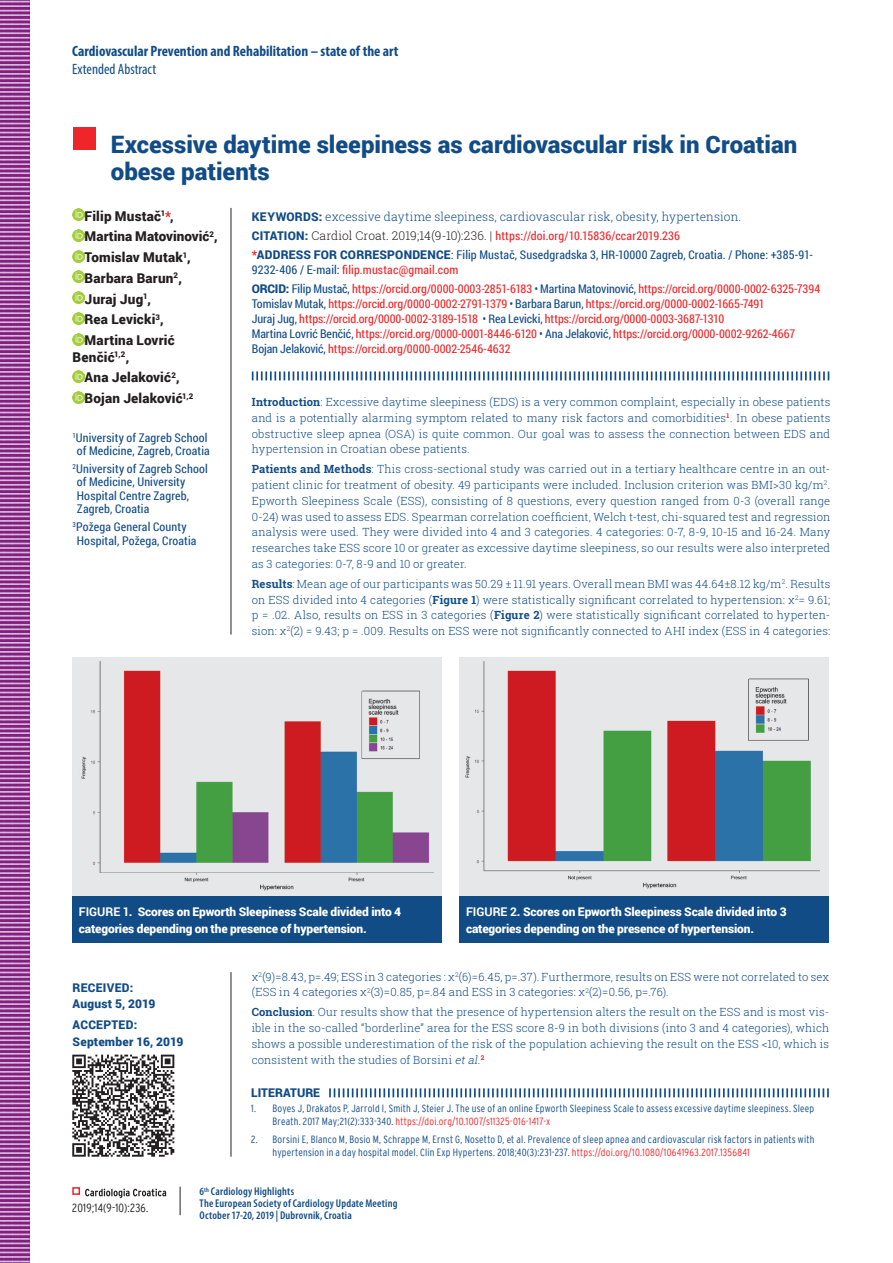
<style>
.page{position:relative;width:893px;height:1263px;background:#fff}
.page>*{position:absolute;margin:0;border:0;box-sizing:border-box;transform-origin:0 0}
.t1{font:900 24px/27px "Roboto";color:#124c87}
.t2{font:700 condensed 15px "Myriad Pro";color:#124c87}
.t3{font:condensed 15px "Myriad Pro";color:#124c87}
.t4{font:900 13.5px/20.7px "Roboto";letter-spacing:.015em;color:#231f20}
.t5{font:12px/15px "Roboto Condensed";letter-spacing:-.005em;color:#ee2629}
.t6{font:12px/13.5px "Roboto Condensed";letter-spacing:.015em;color:#124c87}
.t7{font:900 12px/16.5px "Roboto";letter-spacing:-.01em;color:#fff}
.t8{font:900 12px/16.5px "Roboto";letter-spacing:.015em;color:#124c87}
.t9{font:12px "Roboto Condensed";letter-spacing:.015em;color:#ee2629}
.t10{font:300 12px "Roboto Slab";letter-spacing:.01em;color:#124c87}
.t11{font:300 condensed 12px "Interstate";letter-spacing:.02em;color:#231f20}
.t12{font:300 11.25px/15.8px "Roboto Slab";letter-spacing:.01em;color:#124c87;text-align:justify}
.t13{font:600 condensed 11.25px/12px "Myriad Pro";letter-spacing:.015em;color:#124c87}
.t14{font:300 condensed 10.5px/13.5px "Interstate";letter-spacing:.02em;color:#124c87}
.s1{color:#ee2629}
.s2{font-family:"Roboto";font-weight:900}
.s3{font-family:"Roboto";font-weight:900;color:#124c87}
.s4{font-family:"Roboto Slab";font-weight:300;color:#231f20}
.s5{font-family:"Roboto"}
.s6{color:#124c87}
.s7{font-weight:700}
.s8{font-style:italic}
</style>
<div class="page">
<svg style="left:85px;top:1188px;width:81px;height:10px"></svg>
<div style="left:72px;top:1187px;width:8px;height:8px;border:2px solid #ee2629"></div>
<svg style="left:180px;top:1187px;width:1px;height:28px"></svg>
<div style="left:72px;top:658px;width:369px;height:239px;background:#e6e7e9"></div>
<div style="left:459px;top:658px;width:369px;height:239px;background:#e6e7e9"></div>
<div style="left:72px;top:896px;width:369px;height:47px;background:#124c87"></div>
<div style="left:459px;top:896px;width:369px;height:47px;background:#124c87"></div>
<img style="left:81px;top:661px;width:353px;height:230px">
<img style="left:465px;top:661px;width:354px;height:228px">
<svg style="left:0;top:0;width:30px;height:1263px;background:#a259a3"></svg>
<div style="left:73px;top:128px;width:23px;height:22px;background:#ee2629"></div>
<svg style="left:73px;top:208px;width:12px;height:13px"></svg>
<svg style="left:73px;top:229px;width:12px;height:12px"></svg>
<svg style="left:73px;top:250px;width:12px;height:12px"></svg>
<svg style="left:73px;top:271px;width:12px;height:12px"></svg>
<svg style="left:73px;top:291px;width:12px;height:13px"></svg>
<svg style="left:73px;top:312px;width:12px;height:12px"></svg>
<svg style="left:73px;top:333px;width:12px;height:12px"></svg>
<svg style="left:73px;top:370px;width:12px;height:12px"></svg>
<svg style="left:73px;top:391px;width:12px;height:12px"></svg>
<hr style="left:231px;top:208px;width:1px;height:427px;background:#231f20">
<hr style="left:231px;top:972px;width:1px;height:185px;background:#231f20">
<svg style="left:252px;top:371px;width:577px;height:9px"></svg>
<svg style="left:329px;top:1088px;width:500px;height:9px"></svg>
<img style="left:357px;top:681px;width:64px;height:82px">
<img style="left:742px;top:670px;width:68px;height:76px">
<svg style="left:72px;top:1054px;width:102px;height:103px"></svg>
<h2 class="t2" style="left:72px;top:42px;width:328px">Cardiovascular Prevention and Rehabilitation – state of the art</h2>
<h2 class="t3" style="left:72px;top:60px;width:85px">Extended Abstract</h2>
<h1 class="t1" style="left:111px;top:130px;width:688px">Excessive daytime sleepiness as cardiovascular risk in Croatian obese patients</h1>
<p class="t4" style="left:85px;top:205px;width:135px">Filip Mustač<sup>1</sup><span class="s1">*</span>,<br>Martina Matovinović<sup>2</sup>,<br>Tomislav Mutak<sup>1</sup>,<br>Barbara Barun<sup>2</sup>,<br>Juraj Jug<sup>1</sup>,<br>Rea Levicki<sup>3</sup>,<br>Martina Lovrić</p>
<p class="t4" style="left:85px;top:346px;width:110px;text-indent:-12px">Benčić<sup>1,2</sup>,<br>Ana Jelaković<sup>2</sup>,<br>Bojan Jelaković<sup>1,2</sup></p>
<p class="t6" style="left:73px;top:430px;width:139px;text-align:center"><sup>1</sup>University of Zagreb School of Medicine, Zagreb, Croatia</p>
<p class="t6" style="left:77px;top:461px;width:132px;text-indent:-4px"><sup>2</sup>University of Zagreb School of Medicine, University<br>Hospital Centre Zagreb,<br>Zagreb, Croatia</p>
<p class="t6" style="left:77px;top:520px;width:121px;text-indent:-4px"><sup>3</sup>Požega General County<br>Hospital, Požega, Croatia</p>
<p class="t10" style="left:252px;top:208px;width:491px"><span class="s2">KEYWORDS:</span> excessive daytime sleepiness, cardiovascular risk, obesity, hypertension.</p>
<p class="t9" style="left:252px;top:227px;width:430px"><span class="s3">CITATION:</span> <span class="s4">Cardiol Croat. 2019;14(9-10):236. |</span> https://doi.org/10.15836/ccar2019.236</p>
<p class="t8" style="left:252px;top:246px;width:38px"><span class="s1">*</span>Address</p>
<p class="t8" style="left:314px;top:246px;width:35px">for corres</p>
<p class="t8" style="left:387px;top:246px;width:42px">pondence</p>
<p class="t6" style="left:252px;top:247px;width:563px;line-height:15px;text-indent:199px"><span class="s5">:</span> Filip Mustač, Susedgradska 3, HR-10000 Zagreb, Croatia. / Phone: +385-91-<br>9232-406 / E-mail: <span class="s1">filip.mustac@gmail.com</span></p>
<p class="t5" style="left:252px;top:281px;width:570px"><span class="s3">ORCID:</span> <span class="s6">Filip Mustač,</span> https://orcid.org/0000-0003-2851-6183 <span class="s6">• Martina Matovinović,</span> https://orcid.org/0000-0002-6325-7394<br><span class="s6">Tomislav Mutak,</span> https://orcid.org/0000-0002-2791-1379 <span class="s6">• Barbara Barun,</span> https://orcid.org/0000-0002-1665-7491<br><span class="s6">Juraj Jug,</span> https://orcid.org/0000-0002-3189-1518 <span class="s6">• Rea Levicki,</span> https://orcid.org/0000-0003-3687-1310<br><span class="s6">Martina Lovrić Benčić,</span> https://orcid.org/0000-0001-8446-6120 <span class="s6">• Ana Jelaković,</span> https://orcid.org/0000-0002-9262-4667<br><span class="s6">Bojan Jelaković,</span> https://orcid.org/0000-0002-2546-4632</p>
<p class="t12" style="left:252px;top:394px;width:580px"><span class="s7">Introduction</span>: Excessive daytime sleepiness (EDS) is a very common complaint, especially in obese patients and is a potentially alarming symptom related to many risk factors and comorbidities<sup>1</sup>. In obese patients obstructive sleep apnea (OSA) is quite common. Our goal was to assess the connection between EDS and hypertension in Croatian obese patients.</p>
<p class="t12" style="left:252px;top:461px;width:580px"><span class="s7">Patients and Methods</span>: This cross-sectional study was carried out in a tertiary healthcare centre in an out&shy;patient clinic for treatment of obesity. 49 participants were included. Inclusion criterion was BMI&gt;30 kg/m<sup>2</sup>.<br>Epworth Sleepiness Scale (ESS), consisting of 8 questions, every question ranged from 0-3 (overall range 0-24) was used to assess EDS. Spearman correlation coefficient, Welch t-test, chi-squared test and regression analysis were used. They were divided into 4 and 3 categories. 4 categories: 0-7, 8-9, 10-15 and 16-24. Many researches take ESS score 10 or greater as excessive daytime sleepiness, so our results were also interpreted as 3 categories: 0-7, 8-9 and 10 or greater.</p>
<p class="t12" style="left:252px;top:576px;width:580px"><span class="s7">Results</span>: Mean age of our participants was 50.29 ± 11.91 years. Overall mean BMI was 44.64±8.12 kg/m<sup>2</sup>. Results on ESS divided into 4 categories (<span class="s7">Figure 1</span>) were statistically significant correlated to hypertension: χ<sup>2</sup>= 9.61; p = .02. Also, results on ESS in 3 categories (<span class="s7">Figure 2</span>) were statistically significant correlated to hyperten&shy;sion: χ<sup>2</sup>(2) = 9.43; p = .009. Results on ESS were not significantly connected to AHI index (ESS in 4 categories:</p>
<p class="t7" style="left:79px;top:903px;width:324px"><span class="s7">FIGURE 1</span>. Scores on Epworth Sleepiness Scale divided into 4 categories depending on the presence of hypertension.</p>
<p class="t7" style="left:466px;top:903px;width:322px"><span class="s7">FIGURE 2</span>. Scores on Epworth Sleepiness Scale divided into 3 categories depending on the presence of hypertension.</p>
<p class="t8" style="left:73px;top:979px;width:17px">Rece</p>
<p class="t8" style="left:73px;top:979px;width:84px;text-indent:30px">ived:<br>August 5, 2019</p>
<p class="t8" style="left:73px;top:1016px;width:17px">Acce</p>
<p class="t8" style="left:73px;top:1016px;width:112px;text-indent:31px">pted:<br>September 16, 2019</p>
<p class="t11" style="left:72px;top:1201px;width:78px">2019;14(9-10):236.</p>
<p class="t12" style="left:252px;top:968px;width:579px">χ<sup>2</sup>(9)=8.43, p=.49; ESS in 3 categories : χ<sup>2</sup>(6)=6.45, p=.37). Furthermore, results on ESS were not correlated to sex (ESS in 4 categories χ<sup>2</sup>(3)=0.85, p=.84 and ESS in 3 categories: χ<sup>2</sup>(2)=0.56, p=.76).</p>
<p class="t12" style="left:252px;top:1004px;width:579px"><span class="s7">Conclusion</span>: Our results show that the presence of hypertension alters the result on the ESS and is most vis&shy;ible in the so-called “borderline” area for the ESS score 8-9 in both divisions (into 3 and 4 categories), which shows a possible underestimation of the risk of the population achieving the result on the ESS &lt;10, which is consistent with the studies of Borsini <span class="s8">etal</span>.<sup>2</sup></p>
<p class="t8" style="left:251px;top:1084px;width:70px">LITERATURE</p>
<p class="t14" style="left:273px;top:1101px;width:543px;text-indent:-21px">1. Boyes J, Drakatos P, Jarrold I, Smith J, Steier J. The use of an online Epworth Sleepiness Scale to assess excessive daytime sleepiness. Sleep<br>Breath. 2017 May;21(2):333-340. <span class="s1">https://doi.org/10.1007/s11325-016-1417-x</span></p>
<p class="t14" style="left:273px;top:1132px;width:543px;text-indent:-21px">2. Borsini E, Blanco M, Bosio M, Schrappe M, Ernst G, Nosetto D, et al. Prevalence of sleep apnea and cardiovascular risk factors in patients with hypertension in a day hospital model. Clin Exp Hypertens. 2018;40(3):231-237. <span class="s1">https://doi.org/10.1080/10641963.2017.1356841</span></p>
<p class="t13" style="left:200px;top:1186px;width:199px">6<sup>th</sup> Cardiology Highlights<br>The European Society of Cardiology Update Meeting<br>October 17-20, 2019 | Dubrovnik, Croatia</p>
</div>
